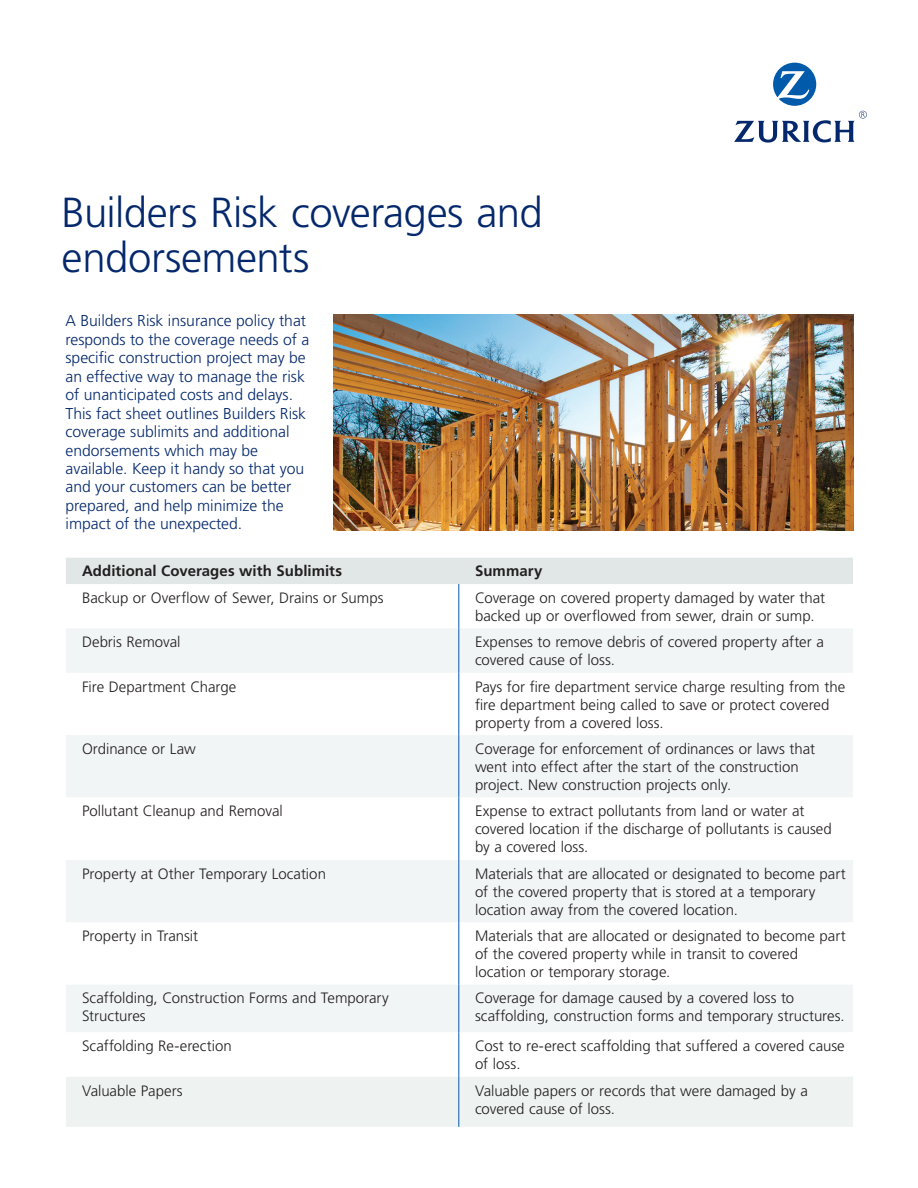
<style>
.page{position:relative;width:918px;height:1188px;background:#fff}
.page>*{position:absolute;margin:0;border:0;box-sizing:border-box;transform-origin:0 0}
.H2_Black{font:300 42px/45px "Frutiger LT Std";letter-spacing:-.015em;color:#04286b}
.Intro_Copy{font:300 15.75px/18.5px "Frutiger LT Std";color:#04286b}
.Main_title{font:300 15px/18px "Frutiger LT Std";color:#231f20}
.Main_title-2{font:700 15px "Frutiger LT Std";letter-spacing:.005em;color:#231f20}
</style>
<div class="page">
<svg style="left:734px;top:63px;width:133px;height:80px"></svg>
<div style="left:66px;top:558px;width:787px;height:26px;background:#e0e7e6"></div>
<svg style="left:66px;top:628px;width:787px;height:170px;fill:#f1f5f5"></svg>
<svg style="left:66px;top:798px;width:787px;height:279px"></svg>
<div style="left:66px;top:1077px;width:787px;height:50px;background:#eef3f2"></div>
<hr style="left:459px;top:584px;width:1px;height:44px;background:#015aaa">
<hr style="left:459px;top:628px;width:1px;height:45px;background:#015aaa">
<hr style="left:459px;top:673px;width:1px;height:62px;background:#015aaa">
<hr style="left:459px;top:735px;width:1px;height:63px;background:#015aaa">
<hr style="left:459px;top:798px;width:1px;height:62px;background:#015aaa">
<hr style="left:459px;top:860px;width:1px;height:62px;background:#015aaa">
<hr style="left:459px;top:922px;width:1px;height:63px;background:#015aaa">
<hr style="left:459px;top:985px;width:1px;height:47px;background:#015aaa">
<hr style="left:459px;top:1032px;width:1px;height:45px;background:#015aaa">
<hr style="left:459px;top:1077px;width:1px;height:50px;background:#015aaa">
<img style="left:334px;top:315px;width:519px;height:216px">
<p class="H2_Black" style="left:62px;top:191px;width:483px">Builders Risk coverages and endorsements</p>
<p class="Intro_Copy" style="left:66px;top:312px;width:245px">A Builders Risk insurance policy that responds to the coverage needs of a specific construction project may be an effective way to manage the risk of unanticipated costs and delays.<br>This fact sheet outlines Builders Risk coverage sublimits and additional endorsements which may be available. Keep it handy so that you and your customers can be better prepared, and help minimize the impact of the unexpected.</p>
<p class="Main_title-2" style="left:82px;top:562px;width:261px">Additional Coverages with Sublimits</p>
<p class="Main_title-2" style="left:475px;top:562px;width:69px">Summary</p>
<p class="Main_title" style="left:82px;top:589px;width:303px">Backup or Overflow of Sewer, Drains or Sumps</p>
<p class="Main_title" style="left:475px;top:589px;width:352px">Coverage on covered property damaged by water that backed up or overflowed from sewer, drain or sump.</p>
<p class="Main_title" style="left:82px;top:633px;width:100px">Debris Removal</p>
<p class="Main_title" style="left:475px;top:633px;width:350px">Expenses to remove debris of covered property after a covered cause of loss.</p>
<p class="Main_title" style="left:82px;top:678px;width:156px">Fire Department Charge</p>
<p class="Main_title" style="left:475px;top:678px;width:372px">Pays for fire department service charge resulting from the fire department being called to save or protect covered property from a covered loss.</p>
<p class="Main_title" style="left:82px;top:740px;width:115px">Ordinance or Law</p>
<p class="Main_title" style="left:475px;top:740px;width:342px">Coverage for enforcement of ordinances or laws that went into effect after the start of the construction project. New construction projects only.</p>
<p class="Main_title" style="left:82px;top:802px;width:202px">Pollutant Cleanup and Removal</p>
<p class="Main_title" style="left:475px;top:802px;width:358px">Expense to extract pollutants from land or water at covered location if the discharge of pollutants is caused by a covered loss.</p>
<p class="Main_title" style="left:82px;top:865px;width:245px">Property at Other Temporary Location</p>
<p class="Main_title" style="left:475px;top:865px;width:372px">Materials that are allocated or designated to become part of the covered property that is stored at a temporary location away from the covered location.</p>
<p class="Main_title" style="left:82px;top:927px;width:118px">Property in Transit</p>
<p class="Main_title" style="left:475px;top:927px;width:372px">Materials that are allocated or designated to become part of the covered property while in transit to covered location or temporary storage.</p>
<p class="Main_title" style="left:82px;top:989px;width:308px">Scaffolding, Construction Forms and Temporary<br>Structures</p>
<p class="Main_title" style="left:475px;top:989px;width:371px">Coverage for damage caused by a covered loss to scaffolding, construction forms and temporary structures.</p>
<p class="Main_title" style="left:82px;top:1037px;width:151px">Scaffolding Re-erection</p>
<p class="Main_title" style="left:475px;top:1037px;width:371px">Cost to re-erect scaffolding that suffered a covered cause of loss.</p>
<p class="Main_title" style="left:82px;top:1082px;width:102px">Valuable Papers</p>
<p class="Main_title" style="left:475px;top:1082px;width:334px">Valuable papers or records that were damaged by a covered cause of loss.</p>
</div>
